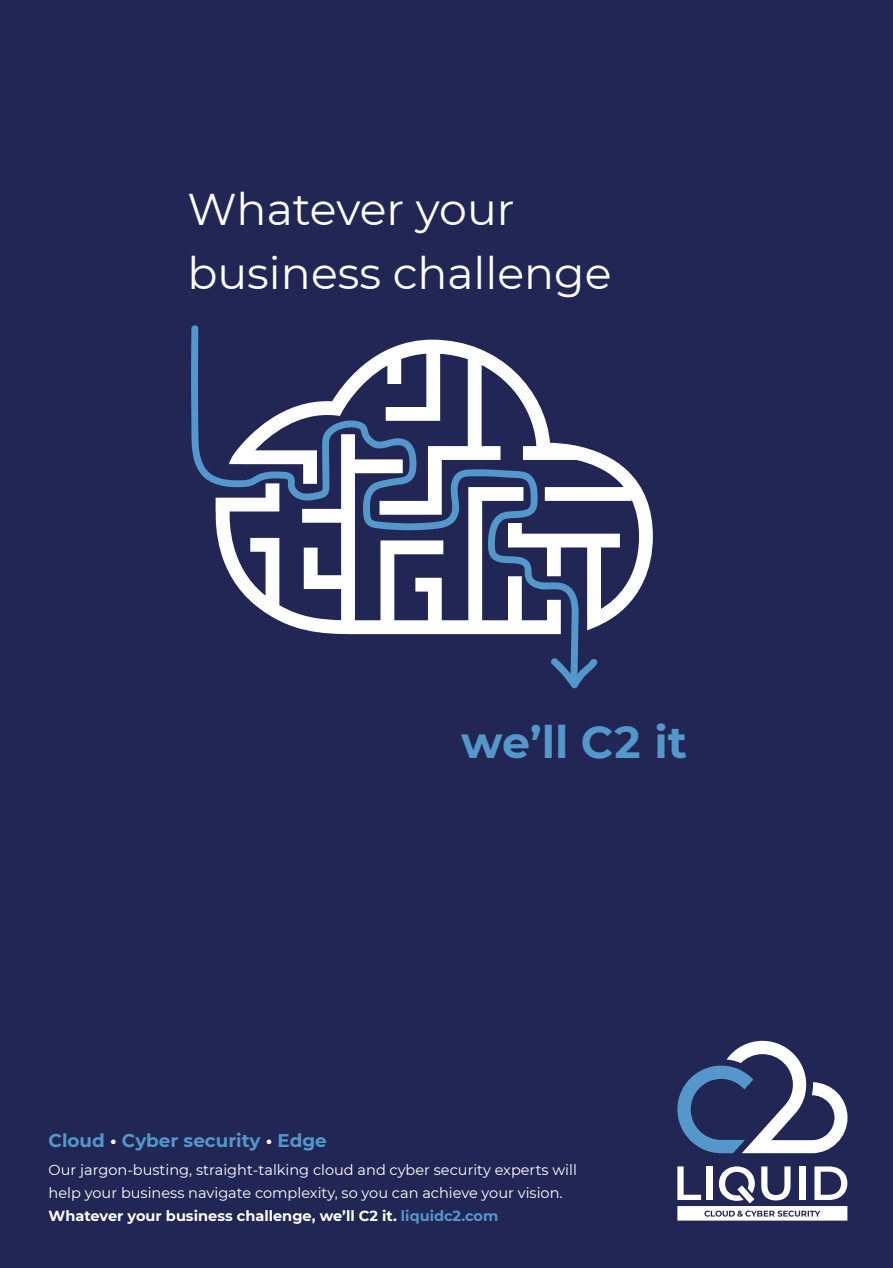
<style>
.page{position:relative;width:893px;height:1268px;background:#fff}
.page>*{position:absolute;margin:0;border:0;box-sizing:border-box;transform-origin:0 0}
.t1{font:44.4px/64.2px "Montserrat";color:#fff}
.t2{font:700 44.4px "Montserrat";color:#5497ca}
.t3{font:700 18.3px "Montserrat";color:#5497ca}
.t4{font:14.55px/23px "Montserrat";color:#fff}
.s1{color:#fff}
.s2{font-weight:700}
.s3{font-weight:700;color:#5497ca}
</style>
<div class="page">
<div style="left:0;top:0;width:893px;height:1267px;background:#222654"></div>
<svg style="left:677px;top:1040px;width:170px;height:112px"></svg>
<svg style="left:677px;top:1166px;width:170px;height:54px"></svg>
<svg style="left:191px;top:325px;width:388px;height:331px"></svg>
<svg style="left:551px;top:656px;width:47px;height:33px"></svg>
<svg style="left:215px;top:434px;width:346px;height:200px"></svg>
<svg style="left:229px;top:339px;width:424px;height:291px"></svg>
<h1 class="t1" style="left:187px;top:176px;width:426px">Whatever your business challenge</h1>
<h1 class="t2" style="left:461px;top:709px;width:228px">we’ll C2 it</h1>
<p class="t3" style="left:49px;top:1127px;width:280px">Cloud <span class="s1">•</span> Cyber security <span class="s1">•</span> Edge</p>
<p class="t4" style="left:49px;top:1157px;width:530px">Our jargon-busting, straight-talking cloud and cyber security experts will help your business navigate complexity, so you can achieve your vision.<br><span class="s2">Whatever your business challenge, we’ll C2 it.</span> <span class="s3">liquidc2.com</span></p>
</div>
